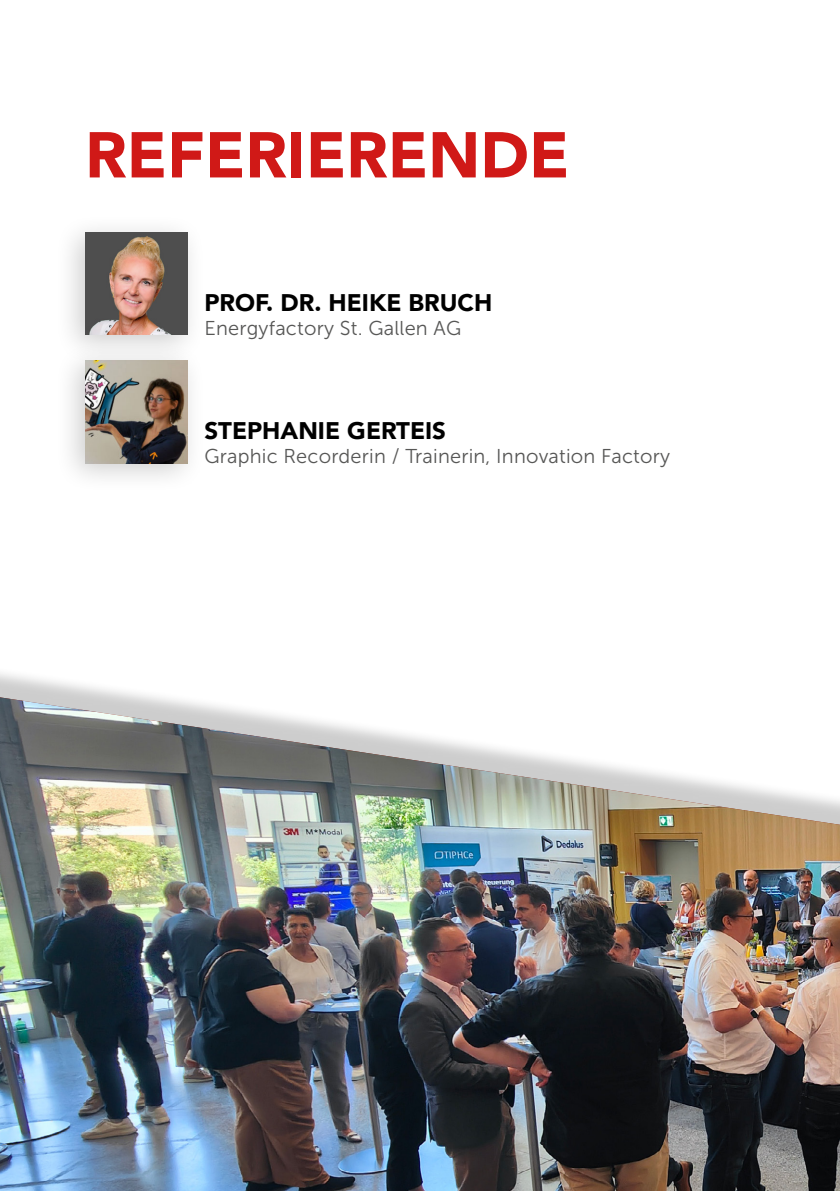
<style>
.page{position:relative;width:840px;height:1191px;background:#fff}
.page>*{position:absolute;margin:0;border:0;box-sizing:border-box;transform-origin:0 0}
.t1{font:900 64px "Avenir";color:#d01917}
.t2{font:900 24px "Avenir";color:#000}
.t3{font:20px "Museo Sans 300";letter-spacing:.01em;color:#575756}
</style>
<div class="page">
<div style="left:54px;top:341px;width:152px;height:153px;background:#000;opacity:.2"></div>
<img style="left:85px;top:365px;width:102px;height:98px">
<div style="left:54px;top:213px;width:152px;height:152px;background:#000;opacity:.2"></div>
<img style="left:85px;top:232px;width:102px;height:103px">
<div style="left:0;top:665px;width:839px;height:526px;background:#000;opacity:.2"></div>
<img style="left:0;top:697px;width:839px;height:494px">
<h1 class="t1" style="left:85px;top:100px;width:485px">REFERIERENDE</h1>
<p class="t2" style="left:204px;top:282px;width:289px">PROF. DR. HEIKE BRUCH</p>
<p class="t3" style="left:204px;top:317px;width:258px">Energyfactory St. Gallen AG</p>
<p class="t2" style="left:204px;top:410px;width:243px">STEPHANIE GERTEIS</p>
<p class="t3" style="left:204px;top:445px;width:467px">Graphic Recorderin / Trainerin, Innovation Factory</p>
</div>
